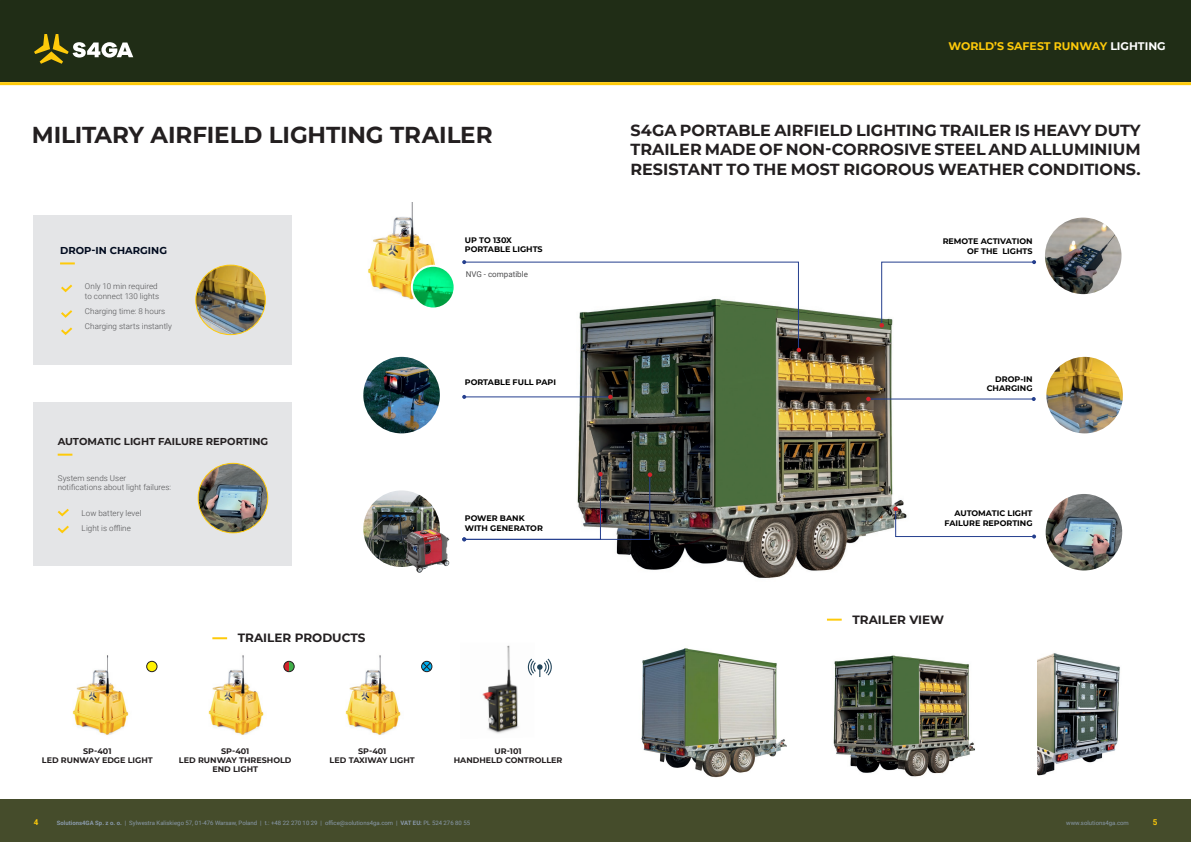
<style>
.page{position:relative;width:1191px;height:842px;background:#fff}
.page>*{position:absolute;margin:0;border:0;box-sizing:border-box;transform-origin:0 0}
.t1{font:700 23px "Montserrat";letter-spacing:-.005em;color:#231f20}
.Title_3{font:700 16px/19.2px "Montserrat";color:#231f20;text-align:justify}
.Title_3-2{font:700 12px "Montserrat";color:#231f20}
.t2{font:700 11px "Montserrat";color:#feca0a}
.Title_2{font:700 10px "Montserrat";color:#231f20}
.t3{font:700 10px "Montserrat";color:#000a1e}
.txt{font:700 8px "Montserrat";color:#000}
._3{font:300 8px/9.6px "Roboto";letter-spacing:.01em;color:#505052}
.Photo_lights{font:700 8px "Montserrat";color:#231f20}
.Paragraph_Style_3{font:300 8px/9.6px "Roboto";letter-spacing:.01em;color:#505052}
.txt-2{font:8px "Roboto";color:#505052}
.t4{font:700 8px "Roboto";color:#feca0a}
.t5{font:6px "Roboto";color:#8a9aab}
.s1{color:#fff}
.s2{font-weight:700}
</style>
<div class="page">
<div style="left:0;top:0;width:1191px;height:82px;background:#202d16"></div>
<svg style="left:34px;top:34px;width:99px;height:30px"></svg>
<hr style="left:0;top:82px;width:1191px;height:3px;background:#feca0a">
<div style="left:0;top:799px;width:1191px;height:43px;background:#454c2b"></div>
<img style="left:345px;top:655px;width:56px;height:80px">
<img style="left:208px;top:655px;width:56px;height:80px">
<img style="left:72px;top:655px;width:57px;height:80px">
<svg style="left:212px;top:637px;width:15px;height:2px"></svg>
<svg style="left:827px;top:619px;width:14px;height:2px"></svg>
<div style="left:147px;top:661px;width:10px;height:11px;background:#fff101;border-radius:50%"></div>
<div style="left:146px;top:661px;width:11px;height:11px;border:1px solid #231f20;border-radius:50%"></div>
<svg style="left:283px;top:660px;width:12px;height:13px"></svg>
<div style="left:421px;top:661px;width:11px;height:11px;border:1px solid #231f20;border-radius:50%"></div>
<svg style="left:422px;top:661px;width:10px;height:11px"></svg>
<div style="left:34px;top:215px;width:258px;height:149px;background:#e4e5e7"></div>
<svg style="left:61px;top:284px;width:12px;height:9px"></svg>
<svg style="left:61px;top:310px;width:12px;height:8px"></svg>
<svg style="left:61px;top:327px;width:12px;height:8px"></svg>
<img style="left:196px;top:265px;width:69px;height:70px;border-radius:35px">
<div style="left:195px;top:265px;width:71px;height:70px;border:1px solid #feca0a;border-radius:50%"></div>
<svg style="left:60px;top:262px;width:15px;height:2px"></svg>
<div style="left:34px;top:402px;width:258px;height:164px;background:#e4e5e7"></div>
<img style="left:198px;top:463px;width:70px;height:70px;border-radius:35px">
<div style="left:198px;top:463px;width:70px;height:70px;border:1px solid #feca0a;border-radius:50%"></div>
<svg style="left:57px;top:508px;width:12px;height:26px"></svg>
<svg style="left:58px;top:454px;width:14px;height:2px"></svg>
<img style="left:482px;top:645px;width:50px;height:89px">
<svg style="left:528px;top:659px;width:24px;height:18px"></svg>
<img style="left:641px;top:648px;width:146px;height:130px">
<img style="left:833px;top:655px;width:142px;height:122px">
<img style="left:561px;top:309px;width:363px;height:269px">
<img style="left:1037px;top:653px;width:83px;height:123px">
<img style="left:363px;top:357px;width:77px;height:76px;border-radius:38px">
<img style="left:1046px;top:357px;width:77px;height:76px;border-radius:38px">
<img style="left:368px;top:203px;width:68px;height:97px">
<img style="left:1045px;top:218px;width:76px;height:76px;border-radius:38px">
<img style="left:1045px;top:494px;width:77px;height:76px;border-radius:38px">
<img style="left:363px;top:490px;width:77px;height:77px;border-radius:38px">
<img style="left:404px;top:527px;width:45px;height:46px">
<hr style="left:464px;top:396px;width:147px;height:1px;background:#253f8e">
<svg style="left:462px;top:395px;width:4px;height:4px"></svg>
<hr style="left:868px;top:398px;width:165px;height:1px;background:#253f8e">
<svg style="left:1031px;top:397px;width:4px;height:4px"></svg>
<svg style="left:608px;top:395px;width:4px;height:4px"></svg>
<svg style="left:462px;top:472px;width:190px;height:69px"></svg>
<img style="left:412px;top:266px;width:42px;height:42px;border-radius:21px">
<div style="left:411px;top:265px;width:44px;height:44px;border:2px solid #fff;border-radius:50%"></div>
<svg style="left:893px;top:506px;width:143px;height:32px"></svg>
<svg style="left:462px;top:260px;width:339px;height:92px"></svg>
<svg style="left:879px;top:260px;width:157px;height:68px"></svg>
<svg style="left:866px;top:397px;width:4px;height:4px"></svg>
<h1 class="t1" style="left:32px;top:118px;width:462px">MILITARY AIRFIELD LIGHTING TRAILER</h1>
<p class="t3" style="left:60px;top:243px;width:108px">DROP-IN CHARGING</p>
<p class="_3" style="left:85px;top:281px;width:76px">Only 10 min required to connect 130 lights</p>
<p class="_3" style="left:85px;top:306px;width:82px">Charging time: 8 hours</p>
<p class="_3" style="left:85px;top:321px;width:88px">Charging starts instantly</p>
<p class="Title_2" style="left:58px;top:434px;width:212px">AUTOMATIC LIGHT FAILURE REPORTING</p>
<p class="Paragraph_Style_3" style="left:58px;top:473px;width:115px">System sends User notifications about light failures:</p>
<p class="_3" style="left:82px;top:508px;width:61px">Low battery level</p>
<p class="_3" style="left:82px;top:523px;width:51px">Light is offline</p>
<p class="Title_3-2" style="left:238px;top:629px;width:129px">TRAILER PRODUCTS</p>
<p class="txt" style="left:465px;top:234px;width:49px">UP TO 130X</p>
<p class="txt" style="left:465px;top:244px;width:79px">PORTABLE LIGHTS</p>
<p class="txt-2" style="left:466px;top:269px;width:64px">NVG - compatible</p>
<p class="txt" style="left:465px;top:377px;width:93px">PORTABLE FULL PAPI</p>
<p class="txt" style="left:465px;top:513px;width:61px">POWER BANK</p>
<p class="txt" style="left:465px;top:522px;width:80px">WITH GENERATOR</p>
<p class="Photo_lights" style="left:83px;top:745px;width:30px">SP-401</p>
<p class="Photo_lights" style="left:42px;top:754px;width:112px">LED RUNWAY EDGE LIGHT</p>
<p class="Photo_lights" style="left:221px;top:745px;width:30px">SP-401</p>
<p class="Photo_lights" style="left:179px;top:754px;width:114px">LED RUNWAY THRESHOLD</p>
<p class="Photo_lights" style="left:212px;top:763px;width:47px">END LIGHT</p>
<p class="Photo_lights" style="left:358px;top:745px;width:30px">SP-401</p>
<p class="Photo_lights" style="left:330px;top:754px;width:87px">LED TAXIWAY LIGHT</p>
<p class="Photo_lights" style="left:494px;top:745px;width:28px">UR-101</p>
<p class="Photo_lights" style="left:454px;top:754px;width:110px">HANDHELD CONTROLLER</p>
<h3 class="t2" style="left:948px;top:38px;width:219px">WORLD’S SAFEST RUNWAY <span class="s1">LIGHTING</span></h3>
<p class="Title_3" style="left:630px;top:120px;width:512px">S4GA PORTABLE AIRFIELD LIGHTING TRAILER IS HEAVY DUTY TRAILER MADE OF NON-CORROSIVE STEEL AND ALLUMINIUM RESISTANT TO THE MOST RIGOROUS WEATHER CONDITIONS.</p>
<p class="txt" style="left:942px;top:236px;width:91px">REMOTE ACTIVATION</p>
<p class="txt" style="left:967px;top:245px;width:67px">OF THE LIGHTS</p>
<p class="txt" style="left:995px;top:373px;width:39px">DROP-IN</p>
<p class="txt" style="left:986px;top:383px;width:47px">CHARGING</p>
<p class="txt" style="left:954px;top:508px;width:80px">AUTOMATIC LIGHT</p>
<p class="txt" style="left:944px;top:517px;width:90px">FAILURE REPORTING</p>
<p class="Title_3-2" style="left:852px;top:611px;width:93px">TRAILER VIEW</p>
<h3 class="t4" style="left:34px;top:817px;width:6px">4</h3>
<p class="t5" style="left:57px;top:819px;width:415px"><span class="s2">Solutions4GA Sp. z o. o.</span> | Sylwestra Kaliskiego 57, 01-476 Warsaw, Poland | t.: +48 22 270 10 29 | office@solutions4ga.com | <span class="s2">VAT EU:</span> PL 524 276 80 55</p>
<p class="t5" style="left:1066px;top:819px;width:64px">www.solutions4ga.com</p>
<h3 class="t4" style="left:1152px;top:817px;width:6px">5</h3>
</div>
